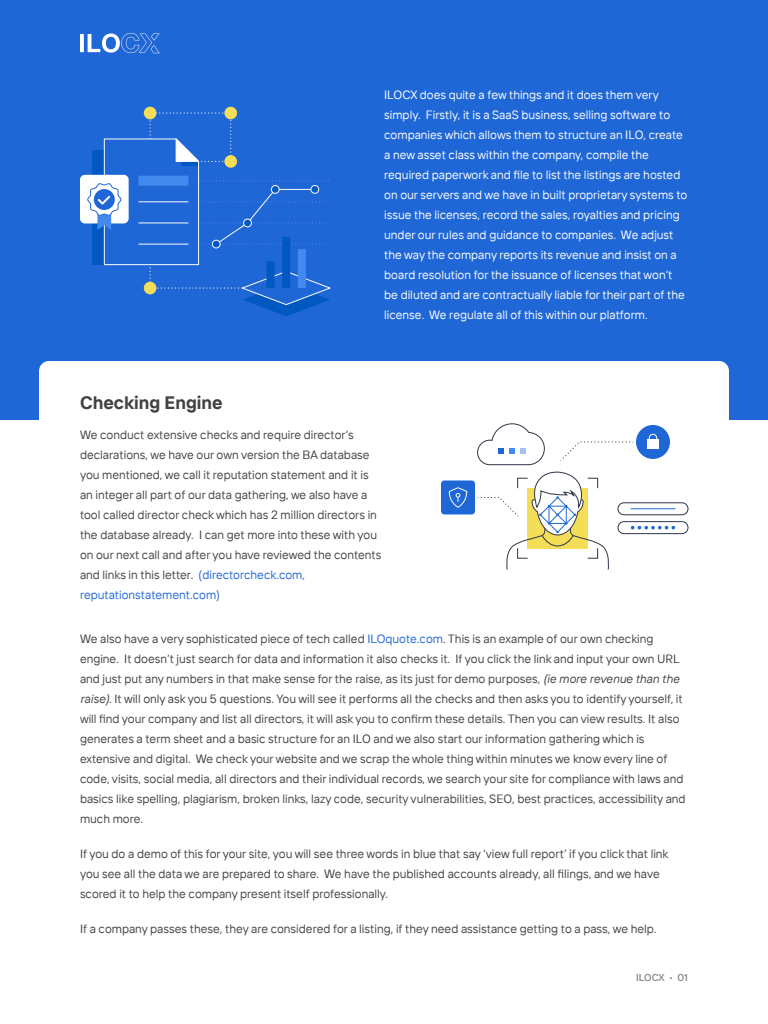
<style>
.page{position:relative;width:768px;height:1024px;background:#fff}
.page>*{position:absolute;margin:0;border:0;box-sizing:border-box;transform-origin:0 0}
.t1{font:700 18px "TT Interphases";color:#424242}
.t2{font:12px/20px "TT Interphases";color:#424242}
.t3{font:12px/20px "TT Interphases";color:#fff}
.t4{font:600 10px "TT Interphases";color:#8e8e8e}
.s1{color:#1f67d6}
.s2{font-style:italic}
</style>
<div class="page">
<div style="left:0;top:0;width:768px;height:420px;background:#1f67d6"></div>
<div style="left:39px;top:361px;width:690px;height:59px;background:#fff"></div>
<svg style="left:80px;top:33px;width:80px;height:20px"></svg>
<div style="left:144px;top:107px;width:12px;height:12px;background:#f5de57;border-radius:50%"></div>
<div style="left:80px;top:175px;width:49px;height:48px;background:#fff;border-radius:5px"></div>
<svg style="left:87px;top:112px;width:244px;height:204px"></svg>
<div style="left:224px;top:107px;width:13px;height:12px;background:#f5de57;border-radius:50%"></div>
<div style="left:224px;top:155px;width:13px;height:13px;background:#f5de57;border-radius:50%"></div>
<div style="left:441px;top:480px;width:34px;height:34px;background:#1f67d6;border-radius:3px"></div>
<svg style="left:448px;top:487px;width:20px;height:21px"></svg>
<div style="left:618px;top:502px;width:71px;height:13px;border:1px solid #2d3748;border-radius:6px"></div>
<div style="left:618px;top:521px;width:71px;height:13px;border:1px solid #2d3748;border-radius:6px"></div>
<svg style="left:477px;top:385px;width:198px;height:185px"></svg>
<p class="t3" style="left:384px;top:85px;width:305px">ILOCX does quite a few things and it does them very simply. Firstly, it is a SaaS business, selling software to companies which allows them to structure an ILO, create a new asset class within the company, compile the required paperwork and file to list the listings are hosted on our servers and we have in built proprietary systems to issue the licenses, record the sales, royalties and pricing under our rules and guidance to companies. We adjust the way the company reports its revenue and insist on a board resolution for the issuance of licenses that won’t be diluted and are contractually liable for their part of the license. We regulate all of this within our platform.</p>
<h1 class="t1" style="left:80px;top:391px;width:144px">Checking Engine</h1>
<p class="t2" style="left:80px;top:424px;width:303px">We conduct extensive checks and require director’s declarations, we have our own version the BA database you mentioned, we call it reputation statement and it is an integer all part of our data gathering, we also have a tool called director check which has 2 million directors in the database already. I can get more into these with you on our next call and after you have reviewed the contents and links in this letter. <span class="s1">(directorcheck.com, reputationstatement.com)</span></p>
<p class="t2" style="left:80px;top:629px;width:607px">We also have a very sophisticated piece of tech called <span class="s1">ILOquote.com</span>. This is an example of our own checking engine. It doesn’t just search for data and information it also checks it. If you click the link and input your own URL and just put any numbers in that make sense for the raise, as its just for demo purposes, <span class="s2">(ie more revenue than the raise)</span>. It will only ask you 5 questions. You will see it performs all the checks and then asks you to identify yourself, it will find your company and list all directors, it will ask you to confirm these details. Then you can view results. It also generates a term sheet and a basic structure for an ILO and we also start our information gathering which is extensive and digital. We check your website and we scrap the whole thing within minutes we know every line of code, visits, social media, all directors and their individual records, we search your site for compliance with laws and basics like spelling, plagiarism, broken links, lazy code, security vulnerabilities, SEO, best practices, accessibility and much more.</p>
<p class="t2" style="left:80px;top:844px;width:590px">If you do a demo of this for your site, you will see three words in blue that say ‘view full report’ if you click that link you see all the data we are prepared to share. We have the published accounts already, all filings, and we have scored it to help the company present itself professionally.</p>
<p class="t2" style="left:80px;top:919px;width:578px">If a company passes these, they are considered for a listing, if they need assistance getting to a pass, we help.</p>
<p class="t4" style="left:636px;top:971px;width:53px">ILOCX • 01</p>
</div>
